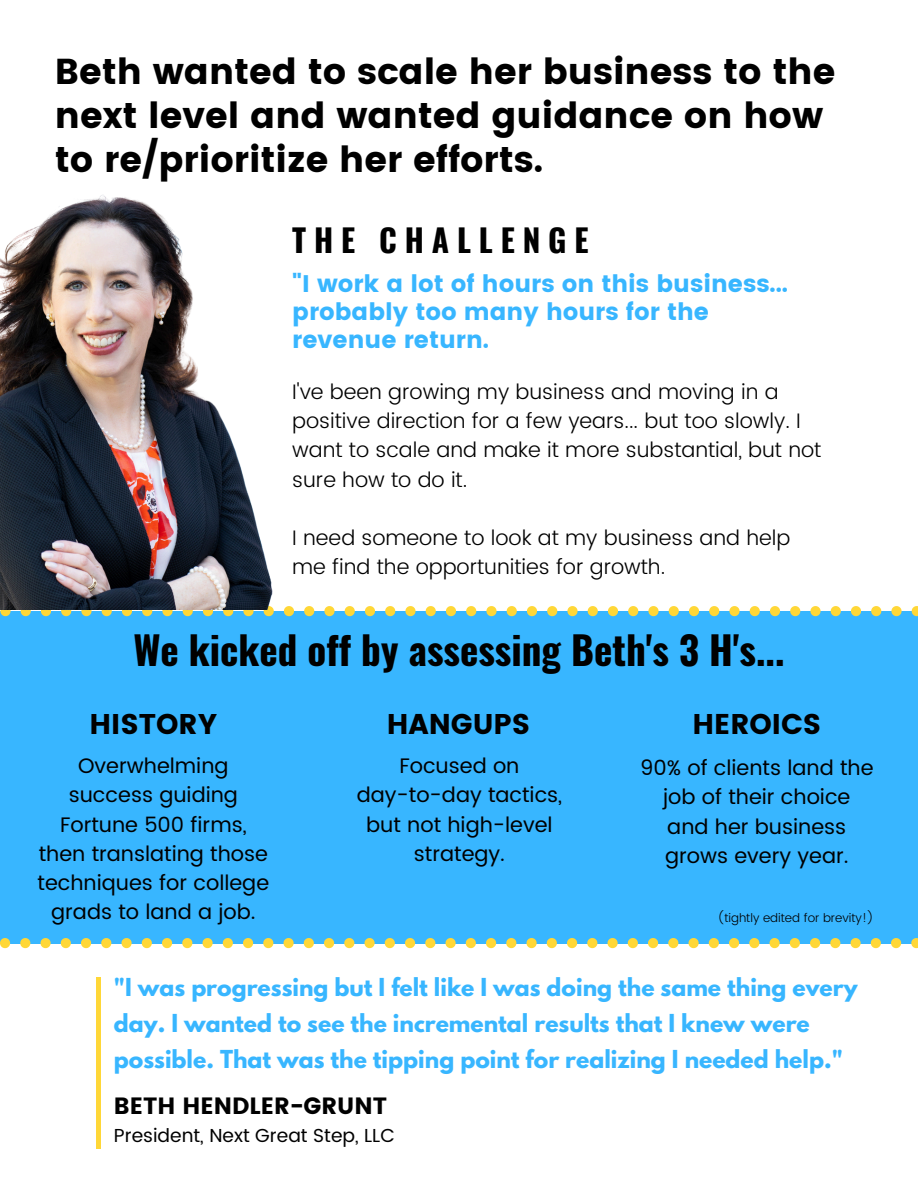
<style>
.page{position:relative;width:918px;height:1188px;background:#fff}
.page>*{position:absolute;margin:0;border:0;box-sizing:border-box;transform-origin:0 0}
.t1{font:700 39px "Oswald";color:#000}
.t2{font:36px/43.8px "Poppins";color:#000}
.t3{font:700 31.5px "Oswald";letter-spacing:.25em;color:#000}
.t4{font:28.5px "Poppins";color:#000}
.t5{font:24px/28.2px "Poppins";color:#38b6ff}
.t6{font:23.55px "Poppins";color:#000}
.t7{font:700 21.9px/36px "League Spartan";color:#38b6ff}
.t8{font:21px/29.2px "Poppins";color:#000;text-align:center}
.t9{font:300 21px/29.2px "Poppins";color:#000}
.t10{font:18.75px "Poppins";color:#000}
.t11{font:300 12px "Poppins";color:#000}
</style>
<div class="page">
<hr style="left:96px;top:977px;width:4px;height:172px;background:#ffd737">
<div style="left:0;top:611px;width:918px;height:332px;background:#38b6ff"></div>
<svg style="left:0;top:606px;width:918px;height:10px"></svg>
<svg style="left:0;top:938px;width:918px;height:10px"></svg>
<img style="left:0;top:195px;width:293px;height:415px">
<p class="t2" style="left:55px;top:50px;width:782px">Beth wanted to scale her business to the next level and wanted guidance on how to re/prioritize her efforts.</p>
<h4 class="t3" style="left:292px;top:216px;width:298px">THE CHALLENGE</h4>
<h4 class="t5" style="left:292px;top:270px;width:497px">"I work a lot of hours on this business... probably too many hours for the revenue return.</h4>
<h2 class="t9" style="left:292px;top:377px;width:531px">I've been growing my business and moving in a positive direction for a few years... but too slowly. I want to scale and make it more substantial, but not sure how to do it.</h2>
<h3 class="t9" style="left:292px;top:523px;width:500px">I need someone to look at my business and help me find the opportunities for growth.</h3>
<h2 class="t1" style="left:133px;top:619px;width:653px">We kicked off by assessing Beth's 3 H's...</h2>
<h2 class="t4" style="left:90px;top:708px;width:129px">HISTORY</h2>
<h2 class="t4" style="left:387px;top:708px;width:145px">HANGUPS</h2>
<h4 class="t4" style="left:692px;top:708px;width:130px">HEROICS</h4>
<h4 class="t8" style="left:640px;top:753px;width:235px">90% of clients land the job of their choice and her business grows every year.</h4>
<h3 class="t8" style="left:38px;top:751px;width:233px">Overwhelming success guiding<br>Fortune 500 firms, then translating those techniques for college grads to land a job.</h3>
<p class="t8" style="left:357px;top:751px;width:207px">Focused on day-to-day tactics, but not high-level strategy.</p>
<h4 class="t11" style="left:717px;top:910px;width:158px">(tightly edited for brevity!)</h4>
<p class="t7" style="left:114px;top:972px;width:745px">"I was progressing but I felt like I was doing the same thing every day. I wanted to see the incremental results that I knew were possible. That was the tipping point for realizing I needed help."</p>
<h1 class="t6" style="left:114px;top:1092px;width:275px">BETH HENDLER-GRUNT</h1>
<h1 class="t10" style="left:114px;top:1125px;width:283px">President, Next Great Step, LLC</h1>
</div>
